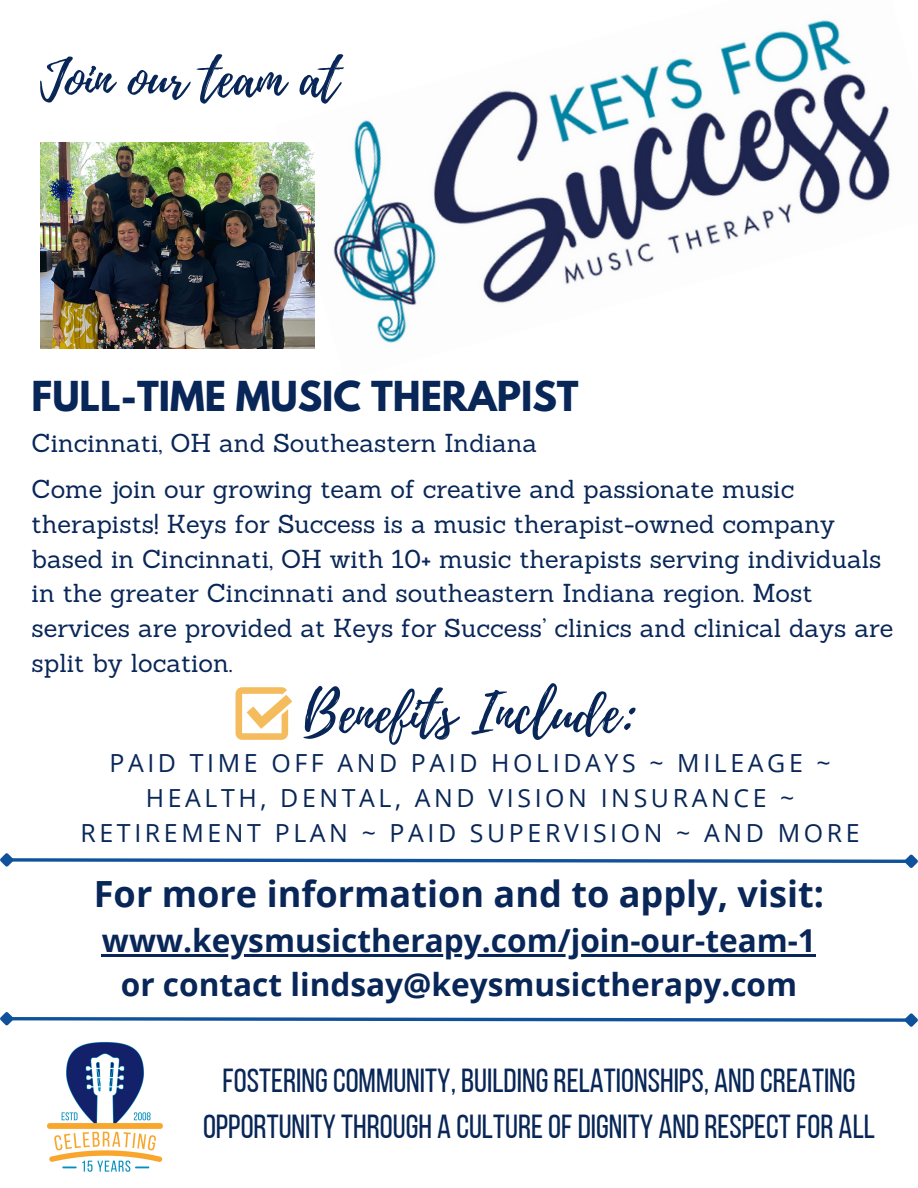
<style>
.page{position:relative;width:918px;height:1188px;background:#fff}
.page>*{position:absolute;margin:0;border:0;box-sizing:border-box;transform-origin:0 0}
.t1{font:55.05px "Playlist Script";color:#082657}
.t2{font:52.5px "Playlist Script";color:#082657}
.t3{font:700 36.6px "League Spartan";color:#082657}
.t4{font:700 36.15px "Open Sans";color:#082657}
.t5{font:33.3px/46.2px "Bebas Neue";color:#082657;text-align:center}
.t6{font:700 31.65px/43.8px "Open Sans";color:#082657;text-align:center}
.t7{font:25.35px/35px "Sanchez";color:#082657}
.t8{font:24.9px/34.8px "Open Sans";letter-spacing:.145em;color:#082657;text-align:center}
</style>
<div class="page">
<img style="left:47px;top:1042px;width:116px;height:130px">
<img style="left:275px;top:20px;width:615px;height:324px">
<img style="left:40px;top:143px;width:275px;height:206px">
<hr style="left:102px;top:954px;width:714px;height:2px;background:#082657">
<svg style="left:236px;top:687px;width:56px;height:53px"></svg>
<svg style="left:0;top:853px;width:918px;height:15px"></svg>
<svg style="left:0;top:1012px;width:918px;height:15px"></svg>
<h2 class="t2" style="left:40px;top:41px;width:300px">Join our team at</h2>
<h1 class="t3" style="left:32px;top:378px;width:549px">FULL-TIME MUSIC THERAPIST</h1>
<p class="t7" style="left:32px;top:426px;width:507px">Cincinnati, OH and Southeastern Indiana</p>
<p class="t7" style="left:32px;top:471px;width:863px">Come join our growing team of creative and passionate music therapists! Keys for Success is a music therapist-owned company based in Cincinnati, OH with 10+ music therapists serving individuals in the greater Cincinnati and southeastern Indiana region. Most services are provided at Keys for Success’ clinics and clinical days are split by location.</p>
<h6 class="t1" style="left:303px;top:674px;width:335px">Benefits Include:</h6>
<p class="t8" style="left:81px;top:745px;width:781px">PAID TIME OFF AND PAID HOLIDAYS ~ MILEAGE ~<br>HEALTH, DENTAL, AND VISION INSURANCE ~<br>RETIREMENT PLAN ~ PAID SUPERVISION ~ AND MORE</p>
<h4 class="t4" style="left:94px;top:868px;width:732px">For more information and to apply, visit:</h4>
<p class="t6" style="left:102px;top:917px;width:716px">www.keysmusictherapy.com/join-our-team-1 or contact lindsay@keysmusictherapy.com</p>
<h5 class="t5" style="left:203px;top:1060px;width:674px">FOSTERINGCOMMUNITY, BUILDINGRELATIONSHIPS, ANDCREATING<br>OPPORTUNITY THROUGH A CULTUREOFDIGNITY ANDRESPECTFOR ALL</h5>
</div>
